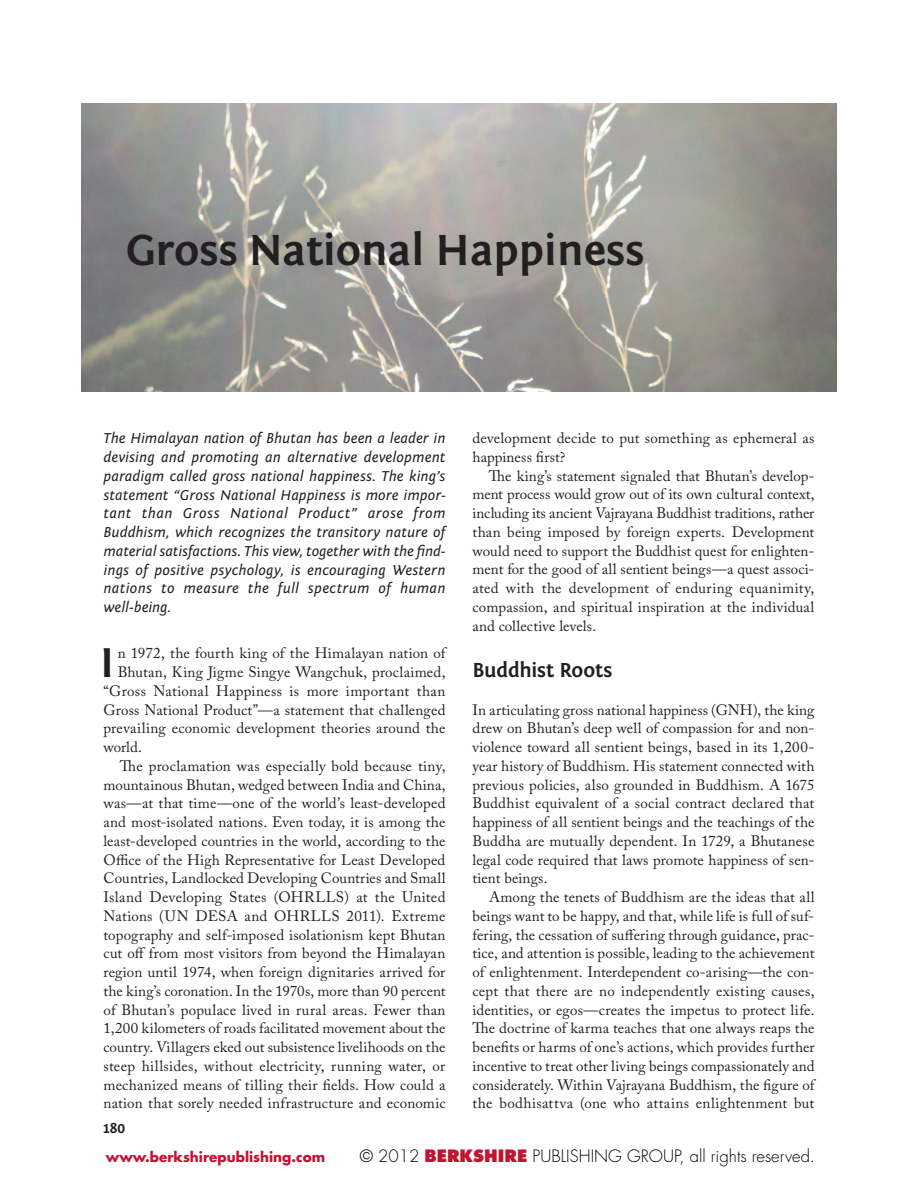
<style>
.page{position:relative;width:918px;height:1188px;background:#fff}
.page>*{position:absolute;margin:0;border:0;box-sizing:border-box;transform-origin:0 0}
.t1{font:700 45px "Fontin Sans";color:#231f20}
.t2{font:700 43.05px "Fontin Sans";color:#231f20}
.t3{font:700 21px "Fontin Sans";letter-spacing:-.01em;color:#231f20}
.t4{font:300 16.65px "Futura Std";color:#000}
.t5{font:15px/18.8px "Adobe Caslon Pro";letter-spacing:.01em;color:#231f20;text-align:justify}
.t6{font:italic 15px/18.8px "Fontin Sans";letter-spacing:.02em;color:#231f20;text-align:justify}
.t7{font:700 15px "Fontin Sans";color:#231f20}
.t8{font:700 13.65px "Futura Std";color:#c41230}
.s1{font-weight:800;color:#c41230}
</style>
<div class="page">
<img style="left:81px;top:104px;width:756px;height:288px">
<h1 class="t1" style="left:126px;top:230px;width:520px">Gross National Happiness</h1>
<p class="t6" style="left:104px;top:430px;width:344px">The Himalayan nation of Bhutan has been a leader in devising and promoting an alternative development paradigm called gross national happiness. The king’s statement “Gross National Happiness is more impor&shy;tant than Gross National Product” arose from Buddhism, which recognizes the transitory nature of material satisfactions. This view, together with the find&shy;ings of positive psychology, is encouraging Western nations to measure the full spectrum of human well-being.</p>
<h2 class="t2" style="left:100px;top:644px;width:16px">I</h2>
<p class="t5" style="left:118px;top:646px;width:329px">n 1972, the fourth king of the Himalayan nation of</p>
<p class="t5" style="left:118px;top:665px;width:329px">Bhutan, King Jigme Singye Wangchuk, proclaimed,</p>
<p class="t5" style="left:103px;top:683px;width:343px">“Gross National Happiness is more important than</p>
<p class="t5" style="left:103px;top:702px;width:344px">Gross National Product”—a statement that challenged</p>
<p class="t5" style="left:103px;top:721px;width:344px">prevailing economic development theories around the</p>
<p class="t5" style="left:103px;top:740px;width:40px">world.</p>
<p class="t5" style="left:120px;top:758px;width:327px">The proclamation was especially bold because tiny,</p>
<p class="t5" style="left:103px;top:777px;width:344px">mountainous Bhutan, wedged between India and China,</p>
<p class="t5" style="left:103px;top:796px;width:344px">was—at that time—one of the world’s least-developed</p>
<p class="t5" style="left:103px;top:815px;width:343px">and most-isolated nations. Even today, it is among the</p>
<p class="t5" style="left:103px;top:833px;width:344px">least-developed countries in the world, according to the</p>
<p class="t5" style="left:103px;top:852px;width:343px">Office of the High Representative for Least Developed</p>
<p class="t5" style="left:103px;top:871px;width:344px">Countries, Landlocked Developing Countries and Small</p>
<p class="t5" style="left:103px;top:890px;width:344px">Island Developing States (OHRLLS) at the United</p>
<p class="t5" style="left:103px;top:908px;width:343px">Nations (UN DESA and OHRLLS 2011). Extreme</p>
<p class="t5" style="left:103px;top:927px;width:344px">topography and self-imposed isolationism kept Bhutan</p>
<p class="t5" style="left:103px;top:946px;width:343px">cut off from most visitors from beyond the Himalayan</p>
<p class="t5" style="left:103px;top:965px;width:343px">region until 1974, when foreign dignitaries arrived for</p>
<p class="t5" style="left:103px;top:983px;width:344px">the king’s coronation. In the 1970s, more than 90 percent</p>
<p class="t5" style="left:103px;top:1002px;width:344px">of Bhutan’s populace lived in rural areas. Fewer than</p>
<p class="t5" style="left:103px;top:1021px;width:344px">1,200 kilometers of roads facilitated movement about the</p>
<p class="t5" style="left:103px;top:1040px;width:343px">country. Villagers eked out subsistence livelihoods on the</p>
<p class="t5" style="left:103px;top:1058px;width:343px">steep hillsides, without electricity, running water, or</p>
<p class="t5" style="left:103px;top:1077px;width:343px">mechanized means of tilling their fields. How could a</p>
<p class="t5" style="left:103px;top:1096px;width:344px">nation that sorely needed infrastructure and economic</p>
<p class="t7" style="left:104px;top:1121px;width:23px">180</p>
<p class="t5" style="left:472px;top:431px;width:344px">development decide to put something as ephemeral as happiness first?</p>
<p class="t5" style="left:472px;top:468px;width:344px;text-indent:16px">The king’s statement signaled that Bhutan’s develop&shy;ment process would grow out of its own cultural context, including its ancient Vajrayana Buddhist traditions, rather than being imposed by foreign experts. Development would need to support the Buddhist quest for enlighten&shy;ment for the good of all sentient beings—a quest associ&shy;ated with the development of enduring equanimity, compassion, and spiritual inspiration at the individual and collective levels.</p>
<h3 class="t3" style="left:472px;top:661px;width:141px">Buddhist Roots</h3>
<p class="t5" style="left:472px;top:702px;width:344px">In articulating gross national happiness (GNH), the king drew on Bhutan’s deep well of compassion for and non&shy;violence toward all sentient beings, based in its 1,200- year history of Buddhism. His statement connected with previous policies, also grounded in Buddhism. A 1675<br>Buddhist equivalent of a social contract declared that happiness of all sentient beings and the teachings of the Buddha are mutually dependent. In 1729, a Bhutanese legal code required that laws promote happiness of sen&shy;tient beings.</p>
<p class="t5" style="left:472px;top:890px;width:344px;text-indent:16px">Among the tenets of Buddhism are the ideas that all beings want to be happy, and that, while life is full of suf&shy;fering, the cessation of suffering through guidance, prac&shy;tice, and attention is possible, leading to the achievement of enlightenment. Interdependent co-arising—the con&shy;cept that there are no independently existing causes, identities, or egos—creates the impetus to protect life.<br>The doctrine of karma teaches that one always reaps the benefits or harms of one’s actions, which provides further incentive to treat other living beings compassionately and considerately. Within Vajrayana Buddhism, the figure of the bodhisattva (one who attains enlightenment but</p>
<p class="t8" style="left:106px;top:1147px;width:221px">www.berkshirepublishing.com</p>
<p class="t4" style="left:360px;top:1145px;width:457px">© 2012 <span class="s1">BERKSHIRE</span> Publishing rou , all rights reserved.</p>
</div>
